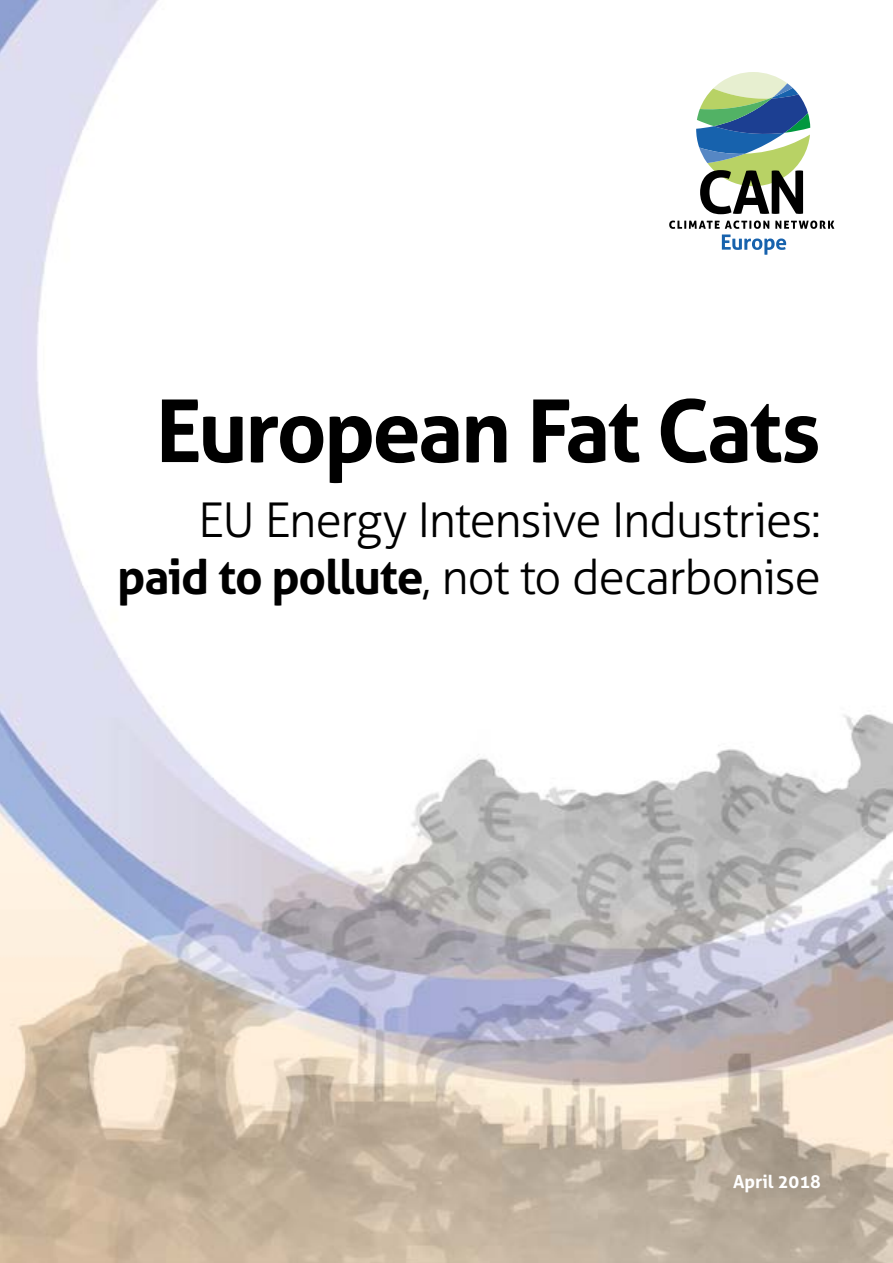
<style>
.page{position:relative;width:893px;height:1263px;background:#fff}
.page>*{position:absolute;margin:0;border:0;box-sizing:border-box;transform-origin:0 0}
.t1{font:700 87px "Aller";letter-spacing:-.035em;color:#000}
.t2{font:300 48px/57px "Aller";letter-spacing:-.03em;color:#000;text-align:right}
.t3{font:700 18px "Aller";color:#fff}
.s1{font-weight:700}
</style>
<div class="page">
<img style="left:0;top:0;width:893px;height:1263px">
<svg style="left:669px;top:221px;width:165px;height:34px"></svg>
<svg style="left:696px;top:72px;width:114px;height:142px"></svg>
<h1 class="t1" style="left:156px;top:377px;width:667px">European Fat Cats</h1>
<p class="t2" style="left:117px;top:492px;width:705px">EU Energy Intensive Industries: <span class="s1">paid to pollute</span>, not to decarbonise</p>
<p class="t3" style="left:733px;top:1171px;width:89px">April 2018</p>
</div>
